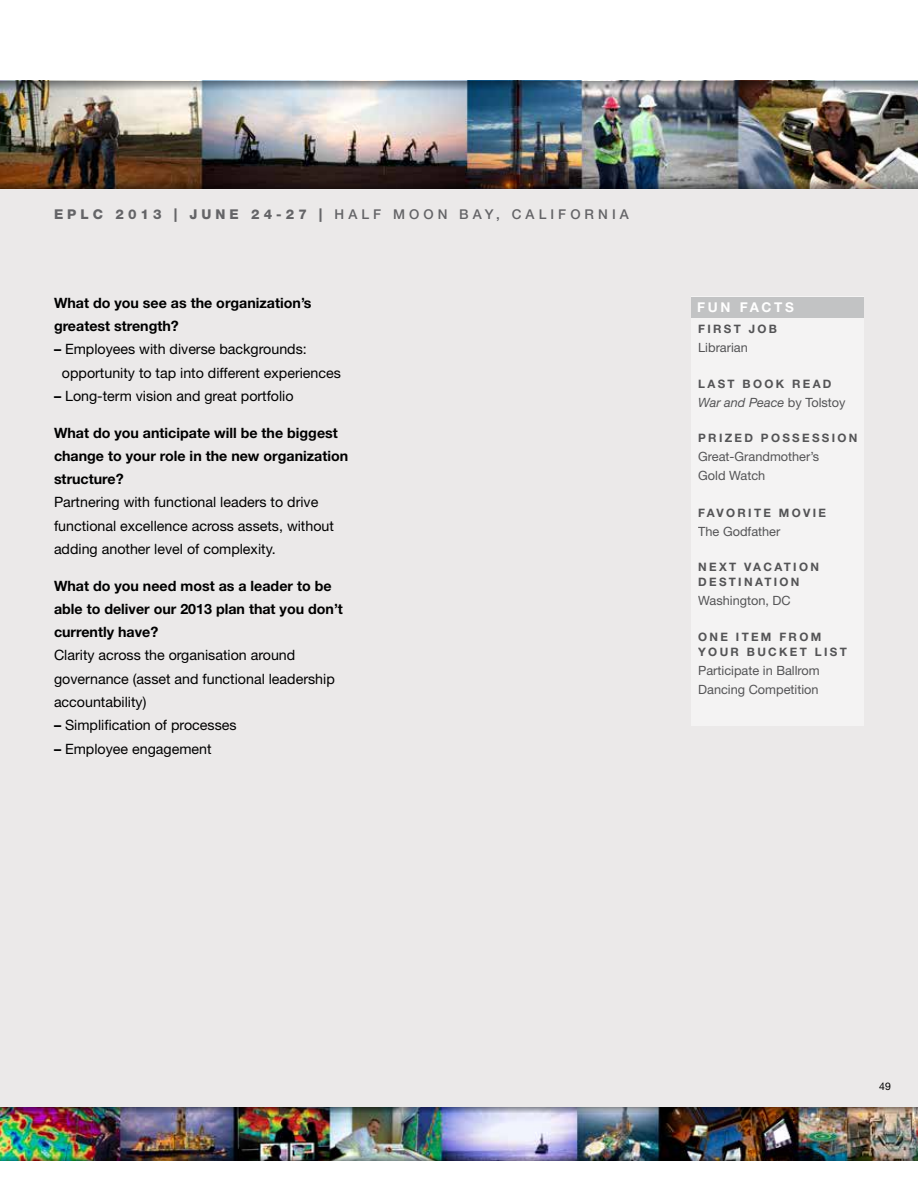
<style>
.page{position:relative;width:918px;height:1188px;background:#fff}
.page>*{position:absolute;margin:0;border:0;box-sizing:border-box;transform-origin:0 0}
.t1{font:14.25px/23.2px "Helvetica Neue";color:#000}
.t2{font:700 14.25px/23.2px "Helvetica Neue";color:#000}
.t3{font:500 13.5px "Helvetica Neue";letter-spacing:.3em;color:#6d6e71}
.t4{font:700 13.5px "Helvetica Neue";letter-spacing:.2em;color:#fff}
.t5{font:12.75px/19.2px "Helvetica Neue";color:#58595b}
.t6{font:italic 12.75px "Helvetica Neue";color:#58595b}
.t7{font:700 11.7px/15px "Helvetica Neue";letter-spacing:.2em;color:#58595b}
.t8{font:10.5px "Helvetica Neue";color:#000}
.s1{font-weight:800}
.s2{font-weight:700}
.s3{font-style:normal}
</style>
<div class="page">
<div style="left:0;top:120px;width:918px;height:1030px;background:#ebe9e9"></div>
<img style="left:0;top:90px;width:918px;height:90px">
<img style="left:0;top:81px;width:918px;height:9px">
<img style="left:0;top:180px;width:918px;height:9px">
<img style="left:0;top:1113px;width:918px;height:42px">
<img style="left:0;top:1107px;width:918px;height:6px">
<img style="left:0;top:1155px;width:918px;height:6px">
<div style="left:691px;top:297px;width:173px;height:429px;background:#f4f3f3"></div>
<p class="t3" style="left:54px;top:206px;width:576px"><span class="s1">EPLC 2013 | JUNE 24-27 |</span> HALF MOON BAY, CALIFORNIA</p>
<p class="t2" style="left:54px;top:291px;width:259px">What do you see as the organization’s greatest strength?</p>
<p class="t1" style="left:62px;top:338px;width:280px;text-indent:-8px"><span class="s2">–</span> Employees with diverse backgrounds: opportunity to tap into different experiences</p>
<p class="t1" style="left:54px;top:384px;width:241px"><span class="s2">–</span> Long-term vision and great portfolio</p>
<p class="t2" style="left:54px;top:421px;width:296px">What do you anticipate will be the biggest change to your role in the new organization structure?</p>
<p class="t1" style="left:54px;top:491px;width:281px">Partnering with functional leaders to drive functional excellence across assets, without adding another level of complexity.</p>
<p class="t2" style="left:54px;top:574px;width:290px">What do you need most as a leader to be able to deliver our 2013 plan that you don’t currently have?</p>
<p class="t1" style="left:54px;top:644px;width:282px">Clarity across the organisation around governance (asset and functional leadership accountability)</p>
<p class="t1" style="left:54px;top:713px;width:184px"><span class="s2">–</span> Simplification of processes</p>
<p class="t1" style="left:54px;top:737px;width:159px"><span class="s2">–</span> Employee engagement</p>
<p class="t4" style="left:697px;top:299px;width:98px">FUN FACTS</p>
<p class="t7" style="left:698px;top:321px;width:80px">FIRST JOB</p>
<p class="t5" style="left:698px;top:338px;width:51px">Librarian</p>
<p class="t7" style="left:698px;top:376px;width:135px">LAST BOOK READ</p>
<p class="t6" style="left:698px;top:395px;width:149px">War and Peace <span class="s3">by Tolstoy</span></p>
<p class="t7" style="left:698px;top:430px;width:161px">PRIZED POSSESSION</p>
<p class="t5" style="left:698px;top:447px;width:123px">Great-Grandmother’s<br>Gold Watch</p>
<p class="t7" style="left:698px;top:505px;width:129px">FAVORITE MOVIE</p>
<p class="t5" style="left:698px;top:522px;width:84px">The Godfather</p>
<p class="t7" style="left:698px;top:559px;width:122px">NEXT VACATION<br>DESTINATION</p>
<p class="t5" style="left:698px;top:591px;width:94px">Washington, DC</p>
<p class="t7" style="left:698px;top:629px;width:150px">ONE ITEM FROM<br>YOUR BUCKET LIST</p>
<p class="t5" style="left:698px;top:661px;width:123px">Participate in Ballrom<br>Dancing Competition</p>
<p class="t8" style="left:879px;top:1080px;width:13px">49</p>
</div>
